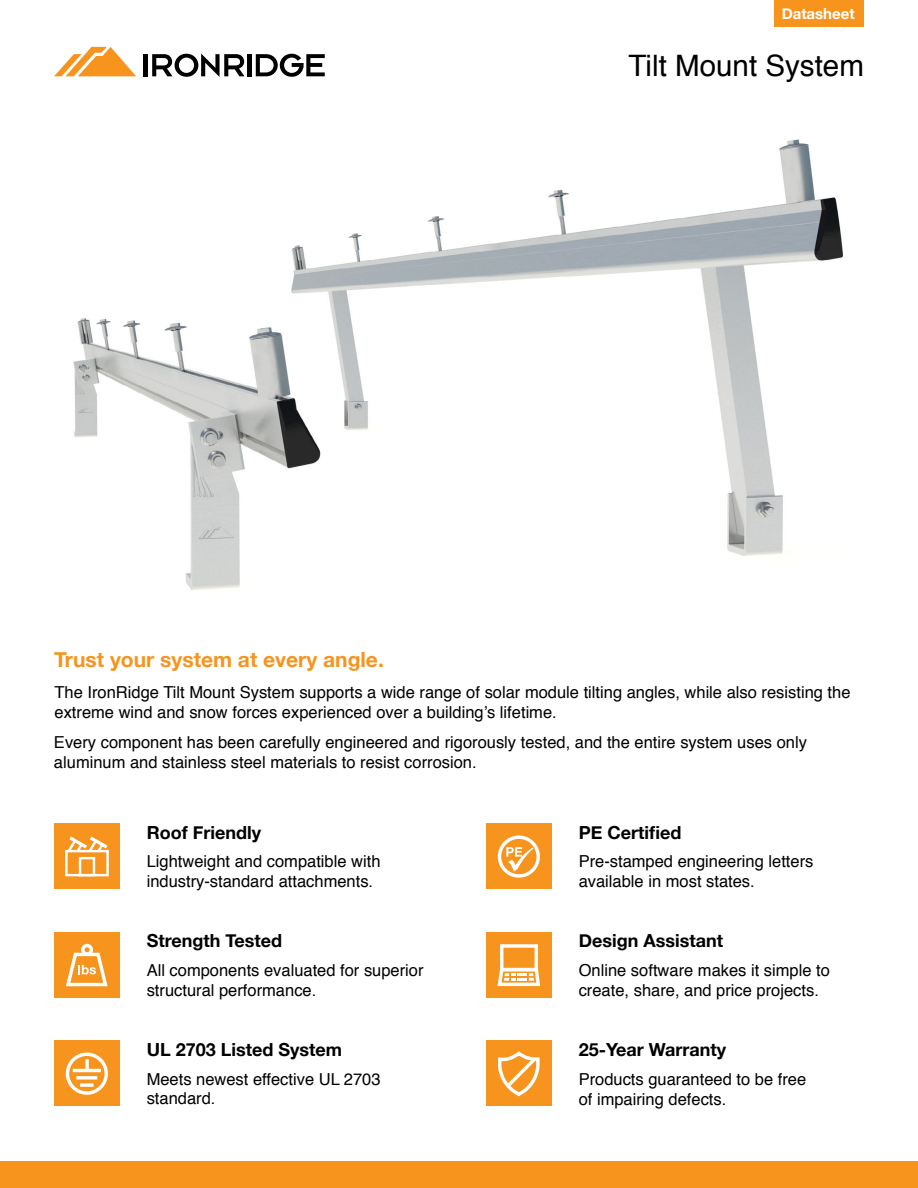
<style>
.page{position:relative;width:918px;height:1188px;background:#fff}
.page>*{position:absolute;margin:0;border:0;box-sizing:border-box;transform-origin:0 0}
.t1{font:29.55px "Helvetica";color:#000}
.t2{font:700 21px "Helvetica Neue";color:#f7941e}
.t3{font:700 18px "Helvetica Neue";color:#000}
.t4{font:16.5px/19.8px "Helvetica";color:#000}
.t5{font:700 15px "Helvetica Neue";color:#fff}
</style>
<div class="page">
<div style="left:54px;top:824px;width:66px;height:65px;background:#f7941e"></div>
<hr style="left:247px;top:54px;width:4px;height:22px;background:#000">
<svg style="left:256px;top:54px;width:69px;height:23px"></svg>
<hr style="left:144px;top:54px;width:4px;height:22px;background:#000">
<svg style="left:152px;top:54px;width:93px;height:23px"></svg>
<svg style="left:54px;top:47px;width:82px;height:29px"></svg>
<div style="left:774px;top:0;width:89px;height:27px;background:#f7941e"></div>
<div style="left:0;top:1161px;width:918px;height:27px;background:#f7941e"></div>
<div style="left:54px;top:1041px;width:66px;height:65px;background:#f7941e"></div>
<div style="left:66px;top:1053px;width:42px;height:42px;border:3px solid #fff;border-radius:50%"></div>
<svg style="left:85px;top:1059px;width:4px;height:10px"></svg>
<hr style="left:73px;top:1069px;width:28px;height:3px;background:#fff">
<svg style="left:76px;top:1076px;width:21px;height:4px"></svg>
<svg style="left:80px;top:1083px;width:14px;height:4px"></svg>
<div style="left:486px;top:824px;width:66px;height:65px;background:#f7941e"></div>
<div style="left:498px;top:835px;width:42px;height:43px;border:3px solid #fff;border-radius:50%"></div>
<svg style="left:506px;top:847px;width:27px;height:25px"></svg>
<div style="left:486px;top:932px;width:66px;height:66px;background:#f7941e"></div>
<div style="left:500px;top:944px;width:38px;height:27px;border:3px solid #fff"></div>
<svg style="left:497px;top:966px;width:44px;height:21px"></svg>
<div style="left:486px;top:1041px;width:66px;height:65px;background:#f7941e"></div>
<svg style="left:498px;top:1053px;width:42px;height:44px"></svg>
<img style="left:73px;top:139px;width:771px;height:452px">
<div style="left:54px;top:932px;width:66px;height:66px;background:#f7941e"></div>
<div style="left:81px;top:944px;width:12px;height:12px;border:3px solid #fff;border-radius:50%"></div>
<svg style="left:66px;top:951px;width:42px;height:36px"></svg>
<svg style="left:65px;top:836px;width:44px;height:41px"></svg>
<p class="t5" style="left:782px;top:2px;width:74px">Datasheet</p>
<h1 class="t1" style="left:629px;top:43px;width:237px">Tilt Mount System</h1>
<p class="t2" style="left:54px;top:643px;width:331px">Trust your system at every angle.</p>
<p class="t4" style="left:55px;top:683px;width:798px">The IronRidge Tilt Mount System supports a wide range of solar module tilting angles, while also resisting the extreme wind and snow forces experienced over a building’s lifetime.</p>
<p class="t4" style="left:54px;top:733px;width:754px">Every component has been carefully engineered and rigorously tested, and the entire system uses only aluminum and stainless steel materials to resist corrosion.</p>
<p class="t3" style="left:147px;top:818px;width:116px">Roof Friendly</p>
<p class="t4" style="left:147px;top:852px;width:235px">Lightweight and compatible with industry-standard attachments.</p>
<p class="t3" style="left:147px;top:927px;width:137px">Strength Tested</p>
<p class="t4" style="left:147px;top:961px;width:278px">All components evaluated for superior structural performance.</p>
<p class="t3" style="left:147px;top:1035px;width:197px">UL 2703 Listed System</p>
<p class="t4" style="left:147px;top:1069px;width:235px">Meets newest effective UL 2703 standard.</p>
<p class="t3" style="left:579px;top:818px;width:104px">PE Certified</p>
<p class="t4" style="left:579px;top:852px;width:236px">Pre-stamped engineering letters available in most states.</p>
<p class="t3" style="left:579px;top:927px;width:146px">Design Assistant</p>
<p class="t4" style="left:579px;top:961px;width:253px">Online software makes it simple to create, share, and price projects.</p>
<p class="t3" style="left:579px;top:1035px;width:149px">25-Year Warranty</p>
<p class="t4" style="left:579px;top:1070px;width:229px">Products guaranteed to be free of impairing defects.</p>
</div>
